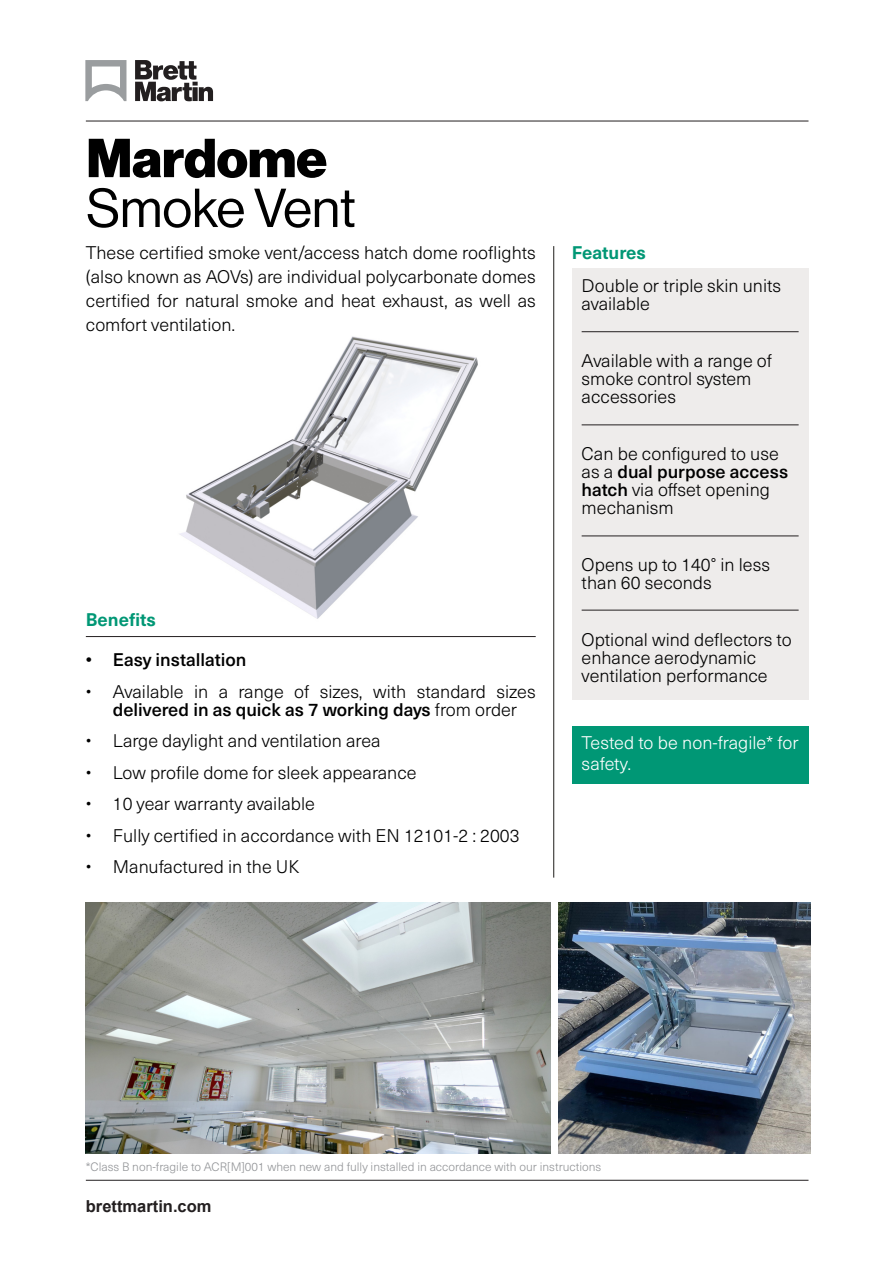
<style>
.page{position:relative;width:894px;height:1263px;background:#fff}
.page>*{position:absolute;margin:0;border:0;box-sizing:border-box;transform-origin:0 0}
.t1{font:300 18px/18px "Neue Haas Unica W1 G";color:#000}
.t2{font:300 18px/21px "Neue Haas Unica W1 G";color:#fff}
.t3{font:500 18px "Neue Haas Unica W1 G";color:#000}
.t4{font:700 18px "Neue Haas Unica W1 G";color:#009775}
.t5{font:700 16.5px "Arial";color:#231f20}
.t6{font:300 12px "Neue Haas Unica W1 G";color:#939598}
.s1{font-weight:500}
</style>
<div class="page">
<img style="left:88px;top:336px;width:447px;height:302px">
<div style="left:571px;top:269px;width:237px;height:431px;background:#eeeceb"></div>
<svg style="left:135px;top:60px;width:78px;height:41px"></svg>
<svg style="left:85px;top:60px;width:41px;height:41px"></svg>
<hr style="left:86px;top:1180px;width:722px;height:1px;background:#231f20">
<hr style="left:86px;top:121px;width:722px;height:1px;background:#231f20">
<hr style="left:86px;top:636px;width:449px;height:1px;background:#231f20">
<hr style="left:581px;top:331px;width:217px;height:1px;background:#231f20">
<hr style="left:581px;top:536px;width:217px;height:1px;background:#231f20">
<hr style="left:581px;top:610px;width:217px;height:1px;background:#231f20">
<hr style="left:581px;top:425px;width:217px;height:1px;background:#231f20">
<div style="left:571px;top:726px;width:237px;height:57px;background:#009775"></div>
<hr style="left:553px;top:246px;width:1px;height:632px;background:#1e1c1a">
<img style="left:86px;top:902px;width:464px;height:252px">
<img style="left:558px;top:902px;width:251px;height:252px">
<svg style="left:89px;top:139px;width:237px;height:39px"></svg>
<svg style="left:88px;top:188px;width:266px;height:40px"></svg>
<p class="t1" style="left:86px;top:242px;width:451px;line-height:24px;text-align:justify">These certified smoke vent/access hatch dome rooflights (also known as AOVs) are individual polycarbonate domes certified for natural smoke and heat exhaust, as well as comfort ventilation.</p>
<p class="t4" style="left:86px;top:612px;width:72px">Benefits</p>
<p class="t3" style="left:86px;top:652px;width:162px">• Easy installation</p>
<p class="t1" style="left:86px;top:684px;width:451px;text-align:center">• Available in a range of sizes, with standard sizes <span class="s1">delivered in as quick as 7 working days</span> from order</p>
<p class="t1" style="left:86px;top:733px;width:296px">• Large daylight and ventilation area</p>
<p class="t1" style="left:86px;top:765px;width:332px">• Low profile dome for sleek appearance</p>
<p class="t1" style="left:86px;top:796px;width:230px">• 10 year warranty available</p>
<p class="t1" style="left:86px;top:828px;width:435px">• Fully certified in accordance with EN 12101-2 : 2003</p>
<p class="t1" style="left:86px;top:859px;width:215px">• Manufactured in the UK</p>
<p class="t4" style="left:571px;top:245px;width:76px">Features</p>
<p class="t1" style="left:581px;top:278px;width:201px">Double or triple skin units available</p>
<p class="t1" style="left:581px;top:353px;width:192px">Available with a range of smoke control system accessories</p>
<p class="t1" style="left:581px;top:446px;width:208px">Can be configured to use as a <span class="s1">dual purpose access hatch</span> via offset opening mechanism</p>
<p class="t1" style="left:581px;top:557px;width:190px">Opens up to 140° in less than 60 seconds</p>
<p class="t1" style="left:581px;top:632px;width:211px">Optional wind deflectors to enhance aerodynamic ventilation performance</p>
<p class="t2" style="left:581px;top:733px;width:218px">Tested to be non-fragile* for safety.</p>
<p class="t6" style="left:86px;top:1161px;width:517px">*Class B non-fragile to ACR[M]001 when new and fully installed in accordance with our instructions</p>
<p class="t5" style="left:86px;top:1200px;width:127px">brettmartin.com</p>
</div>
